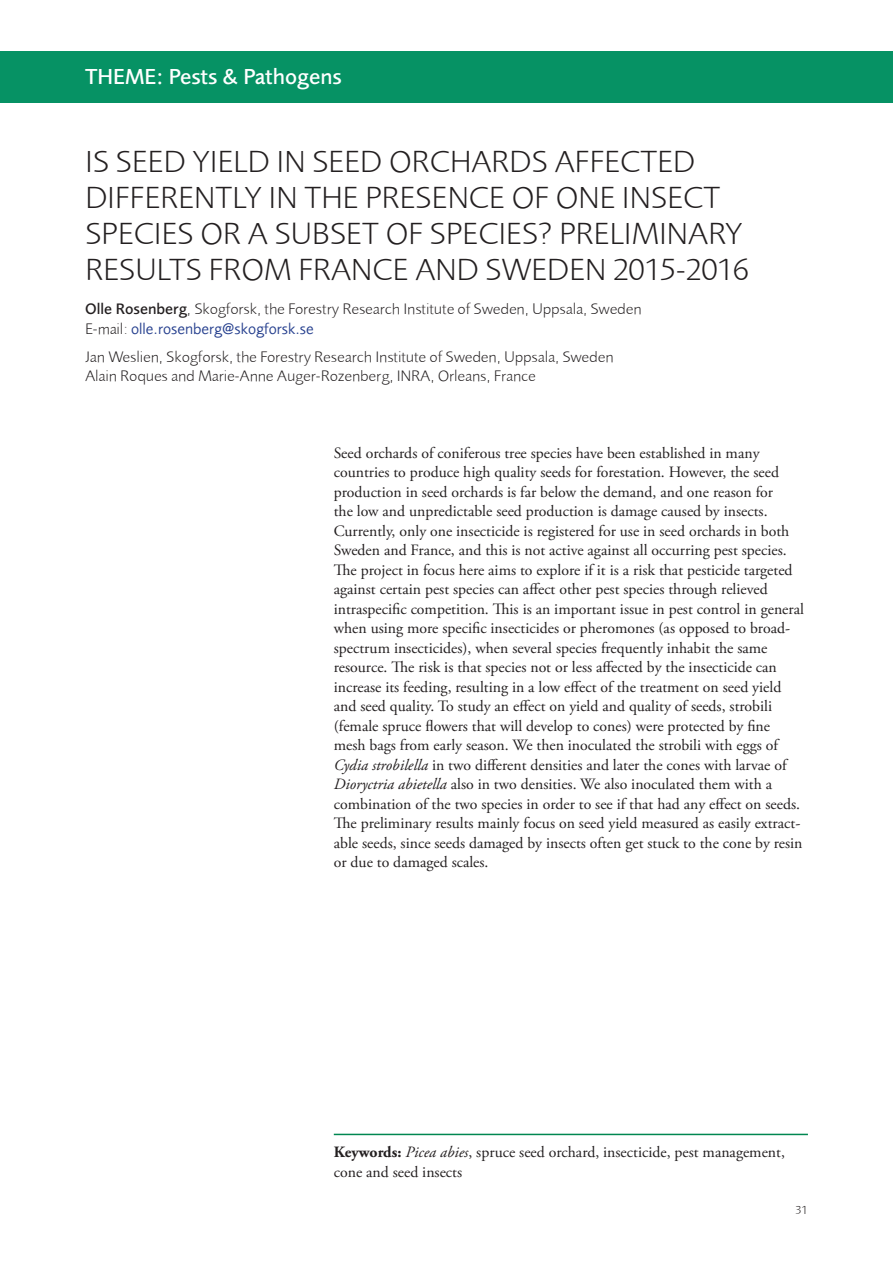
<style>
.page{position:relative;width:893px;height:1263px;background:#fff}
.page>*{position:absolute;margin:0;border:0;box-sizing:border-box;transform-origin:0 0}
.rubrik_1{font:300 31.5px/36px "Foundry Sans";color:#231f20}
.THEME{font:500 22.5px "Foundry Sans";color:#fff}
.brödtext{font:15.75px/19.5px "Adobe Garamond Pro";color:#231f20}
.namn{font:300 15.75px/19.5px "Foundry Sans";color:#231f20}
.s1{font-weight:500}
.s2{font-weight:400;color:#253f8e}
.s3{font-style:italic}
.s4{font-weight:700}
</style>
<div class="page">
<div style="left:0;top:51px;width:893px;height:51px;background:#069264"></div>
<hr style="left:334px;top:1134px;width:474px;height:1px;background:#008751">
<p class="THEME" style="left:85px;top:64px;width:258px">THEME: Pests &amp; Pathogens</p>
<p class="rubrik_1" style="left:85px;top:143px;width:665px">IS SEED YIELD IN SEED ORCHARDS AFFECTED DIFFERENTLY IN THE PRESENCE OF ONE INSECT SPECIES OR A SUBSET OF SPECIES? PRELIMINARY RESULTS FROM FRANCE AND SWEDEN 2015-2016</p>
<p class="namn" style="left:85px;top:299px;width:558px"><span class="s1">Olle Rosenberg</span>, Skogforsk, the Forestry Research Institute of Sweden, Uppsala, Sweden<br>E-mail: <span class="s2">olle.rosenberg@skogforsk.se</span></p>
<p class="namn" style="left:85px;top:347px;width:530px">Jan Weslien, Skogforsk, the Forestry Research Institute of Sweden, Uppsala, Sweden<br>Alain Roques and Marie-Anne Auger-Rozenberg, INRA, Orleans, France</p>
<p class="brödtext" style="left:334px;top:444px;width:472px">Seed orchards of coniferous tree species have been established in many countries to produce high quality seeds for forestation. However, the seed production in seed orchards is far below the demand, and one reason for<br>the low and unpredictable seed production is damage caused by insects.<br>Currently, only one insecticide is registered for use in seed orchards in both Sweden and France, and this is not active against all occurring pest species.<br>The project in focus here aims to explore if it is a risk that pesticide targeted against certain pest species can affect other pest species through relieved intraspecific competition. This is an important issue in pest control in general when using more specific insecticides or pheromones (as opposed to broad&shy;spectrum insecticides), when several species frequently inhabit the same resource. The risk is that species not or less affected by the insecticide can increase its feeding, resulting in a low effect of the treatment on seed yield and seed quality. To study an effect on yield and quality of seeds, strobili (female spruce flowers that will develop to cones) were protected by fine mesh bags from early season. We then inoculated the strobili with eggs of <span class="s3">Cydia strobilella</span> in two different densities and later the cones with larvae of <span class="s3">Dioryctria abietella</span> also in two densities. We also inoculated them with a combination of the two species in order to see if that had any effect on seeds.<br>The preliminary results mainly focus on seed yield measured as easily extract&shy;able seeds, since seeds damaged by insects often get stuck to the cone by resin or due to damaged scales.</p>
<p class="brödtext" style="left:334px;top:1143px;width:453px"><span class="s4">Keywords:</span> <span class="s3">Picea abies</span>, spruce seed orchard, insecticide, pest management, cone and seed insects</p>
</div>
